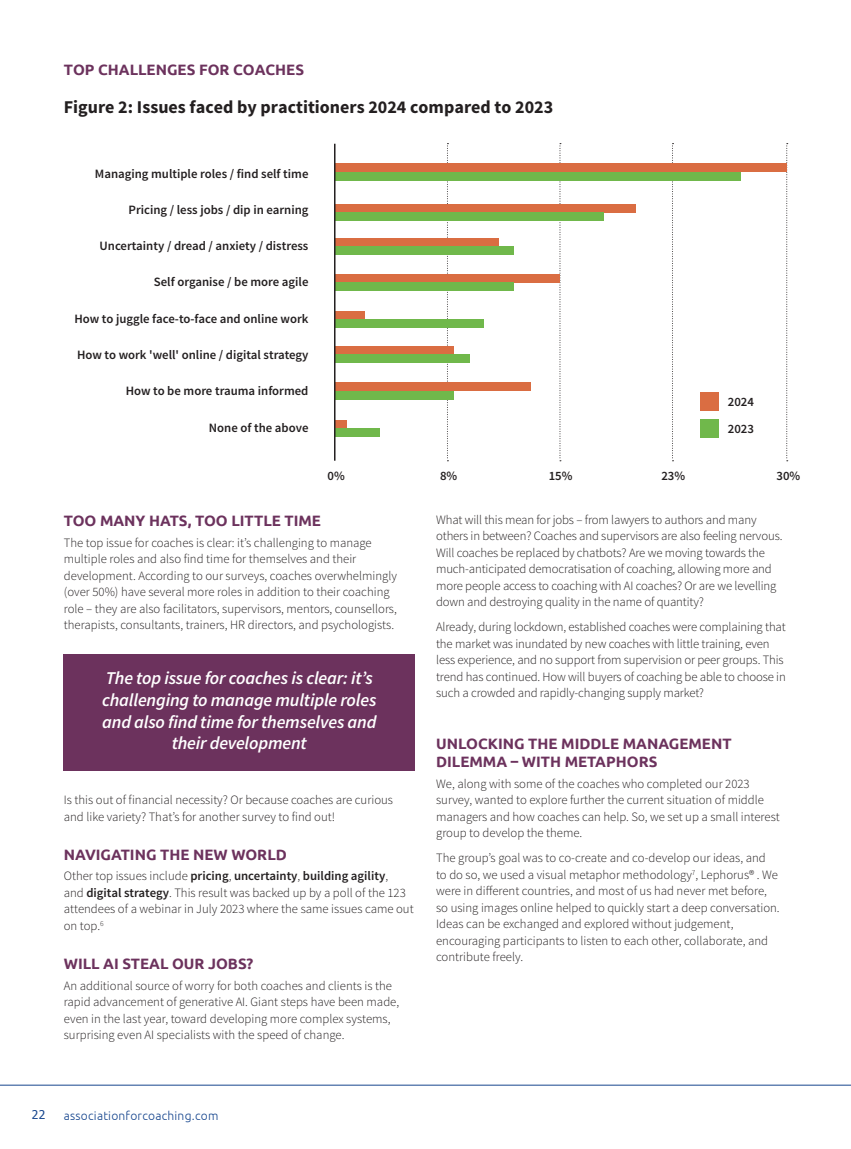
<style>
.page{position:relative;width:851px;height:1149px;background:#fff}
.page>*{position:absolute;margin:0;border:0;box-sizing:border-box;transform-origin:0 0}
.t1{font:italic 600 18px/21.6px "Source Sans Pro";letter-spacing:-.01em;color:#fff;text-align:center}
.t2{font:700 18px "Source Sans Pro";color:#231f20}
.t3{font:700 15px/18px "Ubuntu";color:#6c325d}
.t4{font:300 12.75px/16.5px "Source Sans Pro";color:#231f20}
.t5{font:600 12.75px/27px "Source Sans Pro";color:#231f20}
.t6{font:300 12px "Ubuntu";letter-spacing:.02em;color:#17468e}
.t7{font:12px "Tahoma";color:#17468e}
.s1{font-weight:600}
</style>
<div class="page">
<div style="left:64px;top:654px;width:351px;height:116px;background:#6c325d"></div>
<hr style="left:0;top:1084px;width:850px;height:1px;background:#17468e">
<svg style="left:447px;top:143px;width:1px;height:318px"></svg>
<svg style="left:559px;top:143px;width:2px;height:318px"></svg>
<svg style="left:672px;top:143px;width:1px;height:318px"></svg>
<svg style="left:786px;top:143px;width:1px;height:318px"></svg>
<div style="left:335px;top:163px;width:451px;height:9px;background:#da6d42"></div>
<div style="left:335px;top:172px;width:405px;height:8px;background:#70b84b"></div>
<div style="left:335px;top:204px;width:300px;height:8px;background:#da6d42"></div>
<div style="left:335px;top:212px;width:269px;height:9px;background:#70b84b"></div>
<div style="left:335px;top:238px;width:164px;height:8px;background:#da6d42"></div>
<div style="left:335px;top:246px;width:179px;height:8px;background:#70b84b"></div>
<div style="left:335px;top:274px;width:225px;height:8px;background:#da6d42"></div>
<div style="left:335px;top:282px;width:179px;height:9px;background:#70b84b"></div>
<div style="left:335px;top:311px;width:29px;height:8px;background:#da6d42"></div>
<div style="left:335px;top:319px;width:149px;height:9px;background:#70b84b"></div>
<div style="left:335px;top:346px;width:119px;height:8px;background:#da6d42"></div>
<div style="left:335px;top:354px;width:135px;height:8px;background:#70b84b"></div>
<div style="left:335px;top:382px;width:196px;height:9px;background:#da6d42"></div>
<div style="left:335px;top:391px;width:119px;height:8px;background:#70b84b"></div>
<div style="left:335px;top:420px;width:12px;height:8px;background:#da6d42"></div>
<div style="left:335px;top:428px;width:45px;height:9px;background:#70b84b"></div>
<hr style="left:334px;top:144px;width:1px;height:316px;background:#231f20">
<div style="left:700px;top:392px;width:18px;height:18px;background:#da6d42"></div>
<div style="left:700px;top:419px;width:18px;height:18px;background:#70b84b"></div>
<p class="t3" style="left:64px;top:61px;width:242px">TOP CHALLENGES FOR COACHES</p>
<p class="t2" style="left:64px;top:95px;width:491px">Figure 2: Issues faced by practitioners 2024 compared to 2023</p>
<p class="t5" style="left:95px;top:160px;width:215px">Managing multiple roles / find self time</p>
<p class="t5" style="left:129px;top:196px;width:181px">Pricing / less jobs / dip in earning</p>
<p class="t5" style="left:100px;top:233px;width:210px">Uncertainty / dread / anxiety / distress</p>
<p class="t5" style="left:154px;top:269px;width:156px">Self organise / be more agile</p>
<p class="t5" style="left:74px;top:305px;width:235px">How to juggle face-to-face and online work</p>
<p class="t5" style="left:77px;top:341px;width:233px">How to work 'well' online / digital strategy</p>
<p class="t5" style="left:126px;top:378px;width:184px">How to be more trauma informed</p>
<p class="t5" style="left:209px;top:414px;width:101px">None of the above</p>
<p class="t5" style="left:727px;top:389px;width:28px">2024<br>2023</p>
<p class="t5" style="left:327px;top:463px;width:19px">0%</p>
<p class="t5" style="left:440px;top:463px;width:19px">8%</p>
<p class="t5" style="left:548px;top:463px;width:25px">15%</p>
<p class="t5" style="left:661px;top:463px;width:25px">23%</p>
<p class="t5" style="left:776px;top:463px;width:25px">30%</p>
<p class="t3" style="left:64px;top:511px;width:259px">TOO MANY HATS, TOO LITTLE TIME</p>
<p class="t4" style="left:64px;top:534px;width:334px">The top issue for coaches is clear: it’s challenging to manage multiple roles and also find time for themselves and their development. According to our surveys, coaches overwhelmingly (over 50%) have several more roles in addition to their coaching role – they are also facilitators, supervisors, mentors, counsellors, therapists, consultants, trainers, HR directors, and psychologists.</p>
<p class="t1" style="left:102px;top:667px;width:276px">The top issue for coaches is clear: it’s challenging to manage multiple roles and also find time for themselves and their development</p>
<p class="t4" style="left:64px;top:791px;width:331px">Is this out of financial necessity? Or because coaches are curious and like variety? That’s for another survey to find out!</p>
<p class="t3" style="left:64px;top:844px;width:224px">NAVIGATING THE NEW WORLD</p>
<p class="t4" style="left:64px;top:867px;width:351px">Other top issues include <span class="s1">pricing</span>, <span class="s1">uncertainty</span>, <span class="s1">building agility</span>,<br>and <span class="s1">digital strategy</span>. This result was backed up by a poll of the 123 attendees of a webinar in July 2023 where the same issues came out on top.<sup>6</sup></p>
<p class="t3" style="left:64px;top:953px;width:191px">WILL AI STEAL OUR JOBS?</p>
<p class="t4" style="left:64px;top:976px;width:337px">An additional source of worry for both coaches and clients is the rapid advancement of generative AI. Giant steps have been made, even in the last year, toward developing more complex systems, surprising even AI specialists with the speed of change.</p>
<p class="t4" style="left:436px;top:511px;width:348px">What will this mean for jobs – from lawyers to authors and many others in between? Coaches and supervisors are also feeling nervous.<br>Will coaches be replaced by chatbots? Are we moving towards the much-anticipated democratisation of coaching, allowing more and more people access to coaching with AI coaches? Or are we levelling down and destroying quality in the name of quantity?</p>
<p class="t4" style="left:436px;top:618px;width:351px">Already, during lockdown, established coaches were complaining that the market was inundated by new coaches with little training, even less experience, and no support from supervision or peer groups. This trend has continued. How will buyers of coaching be able to choose in such a crowded and rapidly-changing supply market?</p>
<p class="t3" style="left:436px;top:734px;width:297px">UNLOCKING THE MIDDLE MANAGEMENT<br>DILEMMA – WITH METAPHORS</p>
<p class="t4" style="left:436px;top:775px;width:345px">We, along with some of the coaches who completed our 2023 survey, wanted to explore further the current situation of middle managers and how coaches can help. So, we set up a small interest group to develop the theme.</p>
<p class="t4" style="left:436px;top:849px;width:345px">The group’s goal was to co-create and co-develop our ideas, and<br>to do so, we used a visual metaphor methodology<sup>7</sup>, Lephorus® . We were in different countries, and most of us had never met before, so using images online helped to quickly start a deep conversation.<br>Ideas can be exchanged and explored without judgement, encouraging participants to listen to each other, collaborate, and contribute freely.</p>
<p class="t7" style="left:32px;top:1106px;width:15px">22</p>
<p class="t6" style="left:64px;top:1108px;width:156px">associationforcoaching.com</p>
</div>
